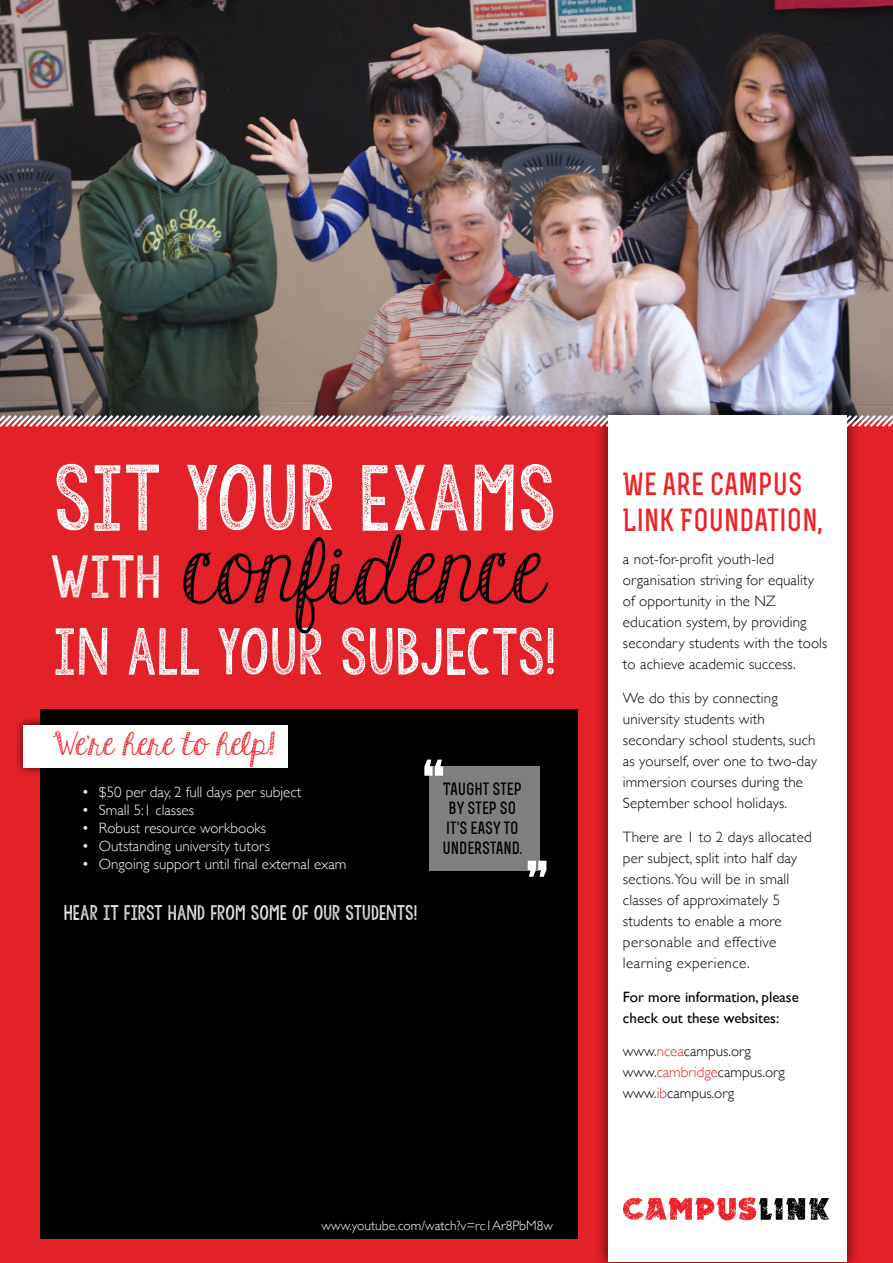
<style>
.page{position:relative;width:893px;height:1263px;background:#fff}
.page>*{position:absolute;margin:0;border:0;box-sizing:border-box;transform-origin:0 0}
.t1{font:106.35px "KG Hard Candy Striped";color:#000101}
.t2{font:73.95px "KG Allof Me";color:#fff}
.t3{font:59.55px "Lemon Milk";color:#fff}
.t4{font:52.5px "KG Allof Me";color:#fff}
.t5{font:47.55px "KG Allof Me";color:#fff}
.t6{font:36px "KG Hard Candy Striped";color:#ed2127}
.t7{font:700 30px/36px "Rex";letter-spacing:.01em;color:#ed2127}
.t8{font:700 16.65px/20px "Rex";color:#000;text-align:center}
.t9{font:16.5px "KG Allof Me";color:#fff}
.t10{font:300 15px/21px "Gill Sans";letter-spacing:.01em;color:#000}
.t11{font:300 15px "Gill Sans";color:#fff}
.t12{font:15px/21px "Gill Sans";color:#000}
.t13{font:300 13.5px "Gill Sans";color:#fff}
.s1{color:#ed2127}
</style>
<div class="page">
<img style="left:0;top:0;width:893px;height:413px">
<div style="left:0;top:421px;width:893px;height:842px;background:#e22128"></div>
<div style="left:40px;top:709px;width:538px;height:529px;background:#000"></div>
<div style="left:429px;top:766px;width:111px;height:104px;background:#7f7f7f"></div>
<div style="left:594px;top:401px;width:266px;height:862px;background:#000;opacity:.75"></div>
<div style="left:608px;top:415px;width:238px;height:846px;background:#fff"></div>
<svg style="left:0;top:413px;width:893px;height:16px"></svg>
<svg style="left:623px;top:1197px;width:206px;height:23px"></svg>
<div style="left:14px;top:716px;width:283px;height:61px;background:#000"></div>
<div style="left:23px;top:725px;width:265px;height:43px;background:#fff"></div>
<h2 class="t2" style="left:53px;top:449px;width:505px">SIT YOUR EXAMS</h2>
<h1 class="t1" style="left:183px;top:515px;width:363px">confidence</h1>
<h3 class="t5" style="left:50px;top:545px;width:113px">WITH</h3>
<h3 class="t4" style="left:53px;top:617px;width:504px">IN ALL YOUR SUBJECTS!</h3>
<h3 class="t6" style="left:53px;top:725px;width:224px">We’re here to help!</h3>
<h3 class="t3" style="left:424px;top:752px;width:25px">“</h3>
<p class="t11" style="left:82px;top:780px;width:221px">• $50 per day, 2 full days per subject</p>
<p class="t11" style="left:82px;top:798px;width:114px">• Small 5:1 classes</p>
<p class="t11" style="left:82px;top:816px;width:186px">• Robust resource workbooks</p>
<p class="t11" style="left:82px;top:834px;width:190px">• Outstanding university tutors</p>
<p class="t11" style="left:82px;top:852px;width:266px">• Ongoing support until final external exam</p>
<p class="t9" style="left:64px;top:902px;width:355px">HEAR IT FIRST HAND FROM SOME OF OUR STUDENTS!</p>
<p class="t8" style="left:443px;top:778px;width:81px">TAUGHT STEP<br>BY STEP SO<br>IT'S EASY TO<br>UNDERSTAND.</p>
<h3 class="t3" style="left:528px;top:854px;width:25px">”</h3>
<p class="t13" style="left:322px;top:1215px;width:233px">www.youtube.com/watch?v=rc1Ar8PbM8w</p>
<h3 class="t7" style="left:623px;top:465px;width:201px">WE ARE CAMPUS<br>LINK FOUNDATION,</h3>
<p class="t10" style="left:623px;top:548px;width:206px">a not-for-profit youth-led organisation striving for equality of opportunity in the NZ education system, by providing secondary students with the tools to achieve academic success.</p>
<p class="t10" style="left:623px;top:687px;width:195px">We do this by connecting university students with secondary school students, such as yourself, over one to two-day immersion courses during the<br>September school holidays.</p>
<p class="t10" style="left:623px;top:826px;width:190px">There are 1 to 2 days allocated per subject, split into half day sections.You will be in small classes of approximately 5 students to enable a more personable and effective learning experience.</p>
<p class="t12" style="left:623px;top:986px;width:177px">For more information, please check out these websites:</p>
<p class="t10" style="left:623px;top:1040px;width:164px">www.<span class="s1">ncea</span>campus.org www.<span class="s1">cambridge</span>campus.org www.<span class="s1">ib</span>campus.org</p>
</div>
